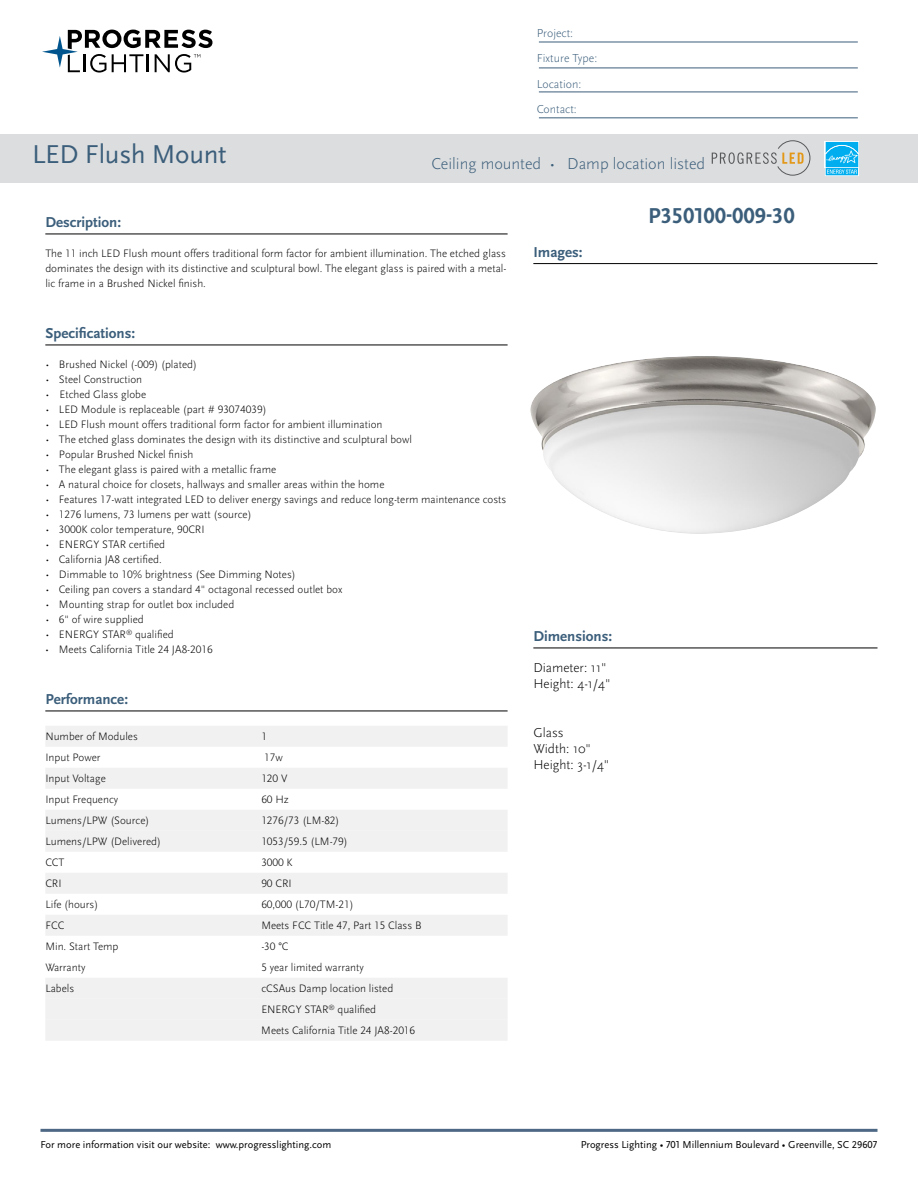
<style>
.page{position:relative;width:918px;height:1188px;background:#fff}
.page>*{position:absolute;margin:0;border:0;box-sizing:border-box;transform-origin:0 0}
.t1{font:27px "Scala Sans Pro";letter-spacing:-.01em;color:#3b5e7b}
.t2{font:700 22.5px "Scala Sans Pro";color:#3b5e7b}
.t3{font:300 16.5px "Scala Sans Pro";color:#3b5e7b}
.t4{font:700 15px "Scala Sans Pro";color:#3b5e7b}
.t5{font:300 13.5px/16.2px "Scala Sans Pro";color:#000}
.t6{font:300 12px/25.5px "Scala Sans Pro";color:#3b5e7b}
.t7{font:300 11.25px/15px "Scala Sans Pro";color:#000;text-align:justify}
.t8{font:10.5px "Scala Sans Pro";color:#000}
</style>
<div class="page">
<svg style="left:42px;top:30px;width:170px;height:43px"></svg>
<hr style="left:40px;top:1129px;width:838px;height:3px;background:#4c6884">
<hr style="left:539px;top:42px;width:319px;height:1px;background:#3b5e7b">
<hr style="left:539px;top:68px;width:319px;height:1px;background:#3b5e7b">
<hr style="left:539px;top:92px;width:319px;height:1px;background:#3b5e7b">
<hr style="left:539px;top:118px;width:319px;height:1px;background:#3b5e7b">
<hr style="left:533px;top:263px;width:344px;height:1px;background:#000">
<hr style="left:45px;top:234px;width:463px;height:1px;background:#000">
<hr style="left:45px;top:345px;width:463px;height:1px;background:#000">
<hr style="left:45px;top:711px;width:463px;height:1px;background:#000">
<div style="left:45px;top:726px;width:463px;height:21px;background:#f1f1f2"></div>
<div style="left:45px;top:768px;width:463px;height:21px;background:#f1f1f2"></div>
<div style="left:45px;top:810px;width:463px;height:21px;background:#f1f1f2"></div>
<div style="left:45px;top:831px;width:463px;height:21px;background:#f1f1f2"></div>
<div style="left:45px;top:873px;width:463px;height:21px;background:#f1f1f2"></div>
<div style="left:45px;top:915px;width:463px;height:21px;background:#f1f1f2"></div>
<div style="left:45px;top:978px;width:463px;height:21px;background:#f1f1f2"></div>
<div style="left:45px;top:999px;width:463px;height:21px;background:#f1f1f2"></div>
<div style="left:45px;top:1020px;width:463px;height:21px;background:#f1f1f2"></div>
<div style="left:0;top:134px;width:918px;height:49px;background:#dcddde"></div>
<img style="left:530px;top:356px;width:346px;height:178px">
<svg style="left:712px;top:141px;width:98px;height:34px"></svg>
<hr style="left:533px;top:648px;width:344px;height:1px;background:#000">
<div style="left:825px;top:141px;width:34px;height:27px;background:#f2fafe"></div>
<svg style="left:825px;top:142px;width:34px;height:34px"></svg>
<p class="t6" style="left:537px;top:20px;width:62px">Project:<br>Fixture Type:<br>Location:<br>Contact:</p>
<h1 class="t1" style="left:32px;top:139px;width:196px">LED Flush Mount</h1>
<h3 class="t3" style="left:432px;top:154px;width:275px">Ceiling mounted • Damp location listed</h3>
<h2 class="t2" style="left:648px;top:202px;width:148px">P350100-009-30</h2>
<h3 class="t4" style="left:45px;top:213px;width:77px">Description:</h3>
<p class="t7" style="left:45px;top:246px;width:463px">The 11 inch LED Flush mount offers traditional form factor for ambient illumination. The etched glass dominates the design with its distinctive and sculptural bowl. The elegant glass is paired with a metal&shy;lic frame in a Brushed Nickel finish.</p>
<h3 class="t4" style="left:45px;top:324px;width:91px">Specifications:</h3>
<p class="t7" style="left:45px;top:357px;width:153px">• Brushed Nickel (-009) (plated)</p>
<p class="t7" style="left:45px;top:372px;width:98px">• Steel Construction</p>
<p class="t7" style="left:45px;top:387px;width:102px">• Etched Glass globe</p>
<p class="t7" style="left:45px;top:402px;width:223px">• LED Module is replaceable (part # 93074039)</p>
<p class="t7" style="left:45px;top:417px;width:339px">• LED Flush mount offers traditional form factor for ambient illumination</p>
<p class="t7" style="left:45px;top:432px;width:368px">• The etched glass dominates the design with its distinctive and sculptural bowl</p>
<p class="t7" style="left:45px;top:447px;width:150px">• Popular Brushed Nickel finish</p>
<p class="t7" style="left:45px;top:462px;width:232px">• The elegant glass is paired with a metallic frame</p>
<p class="t7" style="left:45px;top:477px;width:341px">• A natural choice for closets, hallways and smaller areas within the home</p>
<p class="t7" style="left:45px;top:492px;width:463px">• Features 17-watt integrated LED to deliver energy savings and reduce long-term maintenance costs</p>
<p class="t7" style="left:45px;top:507px;width:208px">• 1276 lumens, 73 lumens per watt (source)</p>
<p class="t7" style="left:45px;top:522px;width:161px">• 3000K color temperature, 90CRI</p>
<p class="t7" style="left:45px;top:537px;width:121px">• ENERGY STAR certified</p>
<p class="t7" style="left:45px;top:552px;width:118px">• California JA8 certified.</p>
<p class="t7" style="left:45px;top:567px;width:252px">• Dimmable to 10% brightness (See Dimming Notes)</p>
<p class="t7" style="left:45px;top:582px;width:299px">• Ceiling pan covers a standard 4" octagonal recessed outlet box</p>
<p class="t7" style="left:45px;top:597px;width:190px">• Mounting strap for outlet box included</p>
<p class="t7" style="left:45px;top:612px;width:100px">• 6" of wire supplied</p>
<p class="t7" style="left:45px;top:627px;width:130px">• ENERGY STAR<sup>®</sup> qualified</p>
<p class="t7" style="left:45px;top:642px;width:169px">• Meets California Title 24 JA8-2016</p>
<h3 class="t4" style="left:45px;top:690px;width:84px">Performance:</h3>
<p class="t7" style="left:45px;top:729px;width:94px">Number of Modules</p>
<p class="t7" style="left:261px;top:729px;width:7px">1</p>
<p class="t7" style="left:45px;top:750px;width:57px">Input Power</p>
<p class="t7" style="left:264px;top:750px;width:20px">17w</p>
<p class="t7" style="left:45px;top:771px;width:62px">Input Voltage</p>
<p class="t7" style="left:261px;top:771px;width:28px">120 V</p>
<p class="t7" style="left:45px;top:792px;width:74px">Input Frequency</p>
<p class="t7" style="left:261px;top:792px;width:29px">60 Hz</p>
<p class="t7" style="left:45px;top:813px;width:106px">Lumens/LPW (Source)</p>
<p class="t7" style="left:261px;top:813px;width:80px">1276/73 (LM-82)</p>
<p class="t7" style="left:45px;top:834px;width:117px">Lumens/LPW (Delivered)</p>
<p class="t7" style="left:261px;top:834px;width:88px">1053/59.5 (LM-79)</p>
<p class="t7" style="left:45px;top:855px;width:21px">CCT</p>
<p class="t7" style="left:261px;top:855px;width:33px">3000 K</p>
<p class="t7" style="left:45px;top:876px;width:18px">CRI</p>
<p class="t7" style="left:261px;top:876px;width:32px">90 CRI</p>
<p class="t7" style="left:45px;top:897px;width:54px">Life (hours)</p>
<p class="t7" style="left:261px;top:897px;width:94px">60,000 (L70/TM-21)</p>
<p class="t7" style="left:45px;top:918px;width:21px">FCC</p>
<p class="t7" style="left:261px;top:918px;width:162px">Meets FCC Title 47, Part 15 Class B</p>
<p class="t7" style="left:45px;top:939px;width:75px">Min. Start Temp</p>
<p class="t7" style="left:261px;top:939px;width:29px">-30 °C</p>
<p class="t7" style="left:45px;top:960px;width:42px">Warranty</p>
<p class="t7" style="left:261px;top:960px;width:104px">5 year limited warranty</p>
<p class="t7" style="left:45px;top:981px;width:30px">Labels</p>
<p class="t7" style="left:261px;top:978px;width:155px;line-height:21px;text-align:left">cCSAus Damp location listed<br>ENERGY STAR<sup>®</sup> qualified<br>Meets California Title 24 JA8-2016</p>
<h3 class="t4" style="left:533px;top:243px;width:51px">Images:</h3>
<h3 class="t4" style="left:533px;top:627px;width:80px">Dimensions:</h3>
<p class="t5" style="left:533px;top:660px;width:79px">Diameter: 11"<br>Height: 4-1/4"</p>
<p class="t5" style="left:533px;top:725px;width:77px">Glass<br>Width: 10"<br>Height: 3-1/4"</p>
<p class="t8" style="left:40px;top:1139px;width:292px">For more information visit our website: www.progresslighting.com</p>
<p class="t8" style="left:581px;top:1138px;width:298px">Progress Lighting • 701 Millennium Boulevard • Greenville, SC 29607</p>
</div>
